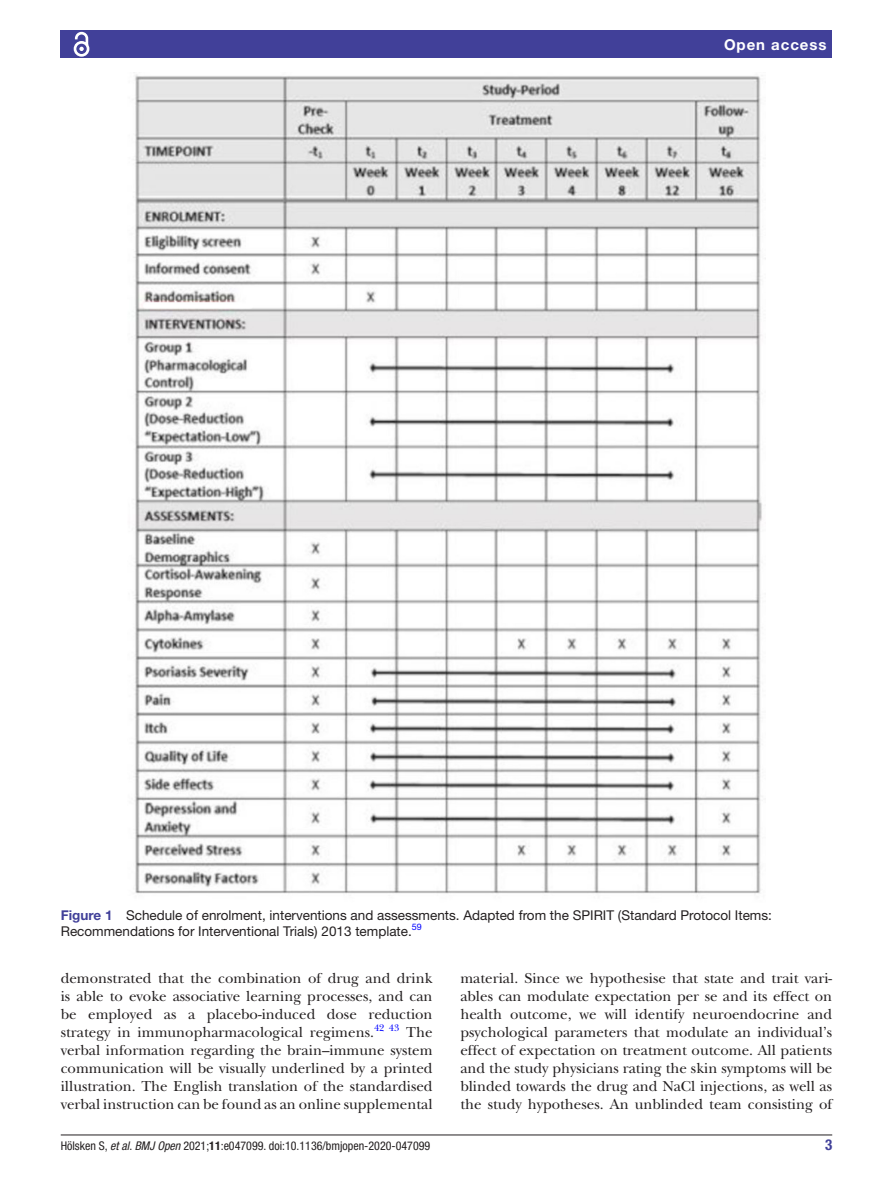
<style>
.page{position:relative;width:893px;height:1191px;background:#fff}
.page>*{position:absolute;margin:0;border:0;box-sizing:border-box;transform-origin:0 0}
.t1{font:15px/18px "New Baskerville";color:#231f20;text-align:justify}
.t2{font:700 15px "Helvetica Neue LT Std";letter-spacing:.065em;color:#fff}
.t3{font:700 condensed 15px "Helvetica Neue LT Std";color:#414099}
.t4{font:13.5px/16.2px "Helvetica Neue LT Std";color:#231f20}
.t5{font:condensed 12px "Helvetica Neue LT Std";color:#231f20}
.t6{font:9.9px "New Baskerville";color:#00f}
.t7{font:9px "Helvetica Neue LT Std";color:#00f}
.s1{font-weight:700;color:#414099}
.s2{font-style:italic}
.s3{font-weight:700}
</style>
<div class="page">
<hr style="left:61px;top:1134px;width:771px;height:1px;background:#231f20">
<div style="left:61px;top:31px;width:771px;height:27px;background:#414099"></div>
<svg style="left:73px;top:31px;width:17px;height:26px"></svg>
<img style="left:134px;top:74px;width:628px;height:820px">
<p class="t2" style="left:724px;top:35px;width:104px">Open access</p>
<p class="t4" style="left:61px;top:907px;width:713px"><span class="s1">Figure 1</span> Schedule of enrolment, interventions and assessments. Adapted from the SPIRIT (Standard Protocol Items:<br>Recommendations for Interventional Trials) 2013 template.</p>
<p class="t7" style="left:412px;top:921px;width:11px">59</p>
<p class="t1" style="left:61px;top:969px;width:373px">demonstrated that the combination of drug and drink is able to evoke associative learning processes, and can be employed as a placebo-induced dose reduction strategy in immunopharmacological regimens.</p>
<p class="t6" style="left:374px;top:1021px;width:27px">42 43</p>
<p class="t1" style="left:61px;top:1023px;width:373px;text-indent:345px">The verbal information regarding the brain–immune system communication will be visually underlined by a printed illustration. The English translation of the standardised verbal instruction can be found as an online supplemental</p>
<p class="t1" style="left:460px;top:969px;width:373px">material. Since we hypothesise that state and trait vari&shy;ables can modulate expectation per se and its effect on health outcome, we will identify neuroendocrine and psychological parameters that modulate an individual’s effect of expectation on treatment outcome. All patients and the study physicians rating the skin symptoms will be blinded towards the drug and NaCl injections, as well as the study hypotheses. An unblinded team consisting of</p>
<p class="t5" style="left:61px;top:1138px;width:371px">Hölsken S, <span class="s2">et al</span>. <span class="s2">BMJ Open</span> 2021;<span class="s3">11</span>:e047099. doi:10.1136/bmjopen-2020-047099</p>
<p class="t3" style="left:825px;top:1135px;width:9px">3</p>
</div>
